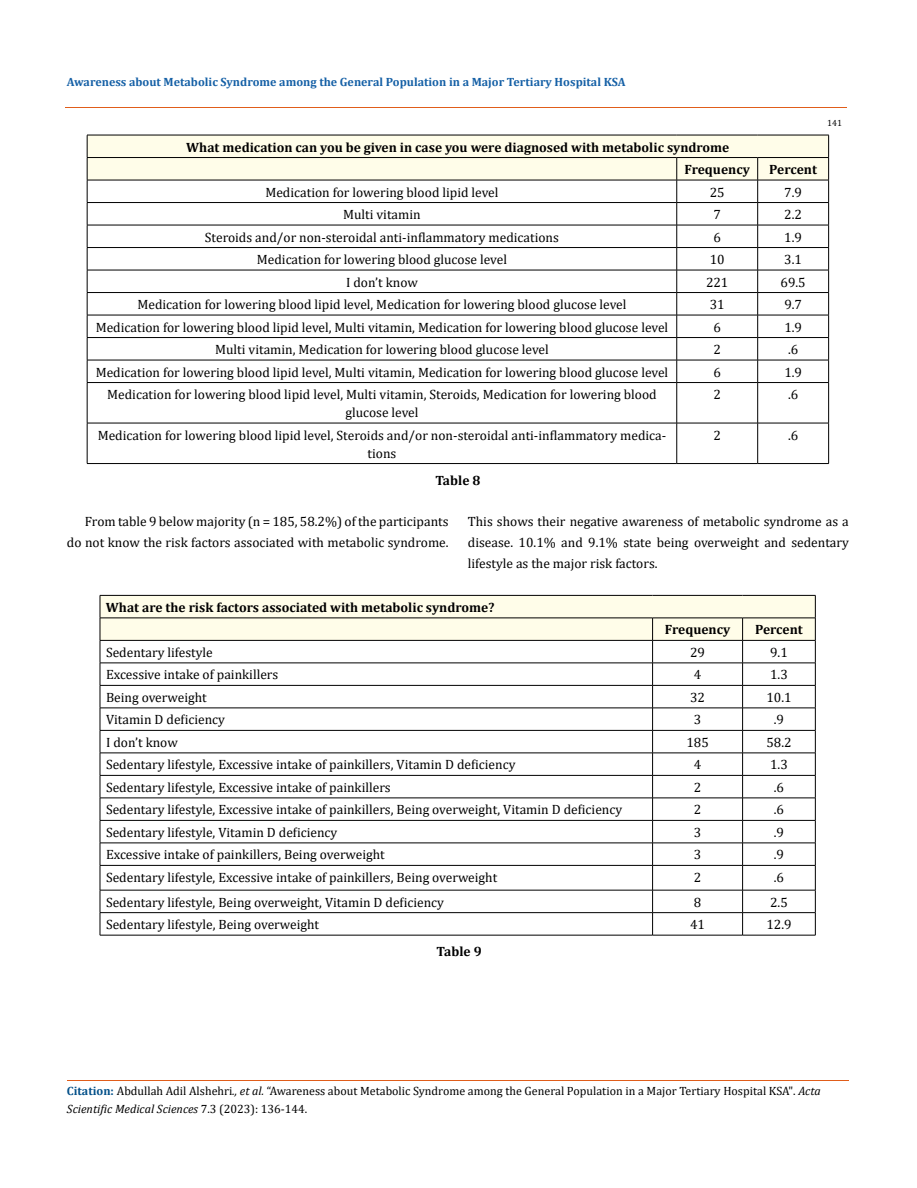
<style>
.page{position:relative;width:917px;height:1188px;background:#fff}
.page>*{position:absolute;margin:0;border:0;box-sizing:border-box;transform-origin:0 0}
.t1{font:13.5px/21px "Cambria";color:#000;text-align:center}
.t2{font:700 13.5px/22.5px "Cambria";color:#000}
.t3{font:12px/18px "Cambria";color:#000}
.t4{font:700 12px "Cambria";color:#1560a6}
.t5{font:9px "Cambria";color:#000}
.s1{font-weight:700;color:#035089}
.s2{font-style:italic}
</style>
<div class="page">
<svg style="left:87px;top:135px;width:742px;height:247px"></svg>
<hr style="left:87px;top:382px;width:589px;height:1px;background:#000">
<hr style="left:87px;top:383px;width:1px;height:40px;background:#000">
<hr style="left:676px;top:382px;width:81px;height:1px;background:#000">
<hr style="left:676px;top:383px;width:1px;height:40px;background:#000">
<hr style="left:757px;top:382px;width:71px;height:1px;background:#000">
<hr style="left:757px;top:383px;width:1px;height:40px;background:#000">
<hr style="left:828px;top:383px;width:1px;height:40px;background:#000">
<hr style="left:87px;top:423px;width:589px;height:1px;background:#000">
<hr style="left:87px;top:423px;width:1px;height:40px;background:#000">
<hr style="left:676px;top:423px;width:81px;height:1px;background:#000">
<hr style="left:676px;top:423px;width:1px;height:40px;background:#000">
<hr style="left:757px;top:423px;width:71px;height:1px;background:#000">
<hr style="left:757px;top:423px;width:1px;height:40px;background:#000">
<hr style="left:828px;top:423px;width:1px;height:40px;background:#000">
<hr style="left:87px;top:463px;width:589px;height:1px;background:#000">
<hr style="left:676px;top:463px;width:81px;height:1px;background:#000">
<hr style="left:757px;top:463px;width:71px;height:1px;background:#000">
<svg style="left:100px;top:595px;width:716px;height:340px"></svg>
<hr style="left:100px;top:935px;width:552px;height:1px;background:#000">
<hr style="left:652px;top:935px;width:90px;height:1px;background:#000">
<hr style="left:742px;top:935px;width:73px;height:1px;background:#000">
<hr style="left:65px;top:108px;width:782px;height:1px;background:#e05d1a">
<hr style="left:67px;top:1080px;width:781px;height:1px;background:#e05d1a">
<p class="t4" style="left:67px;top:73px;width:560px">Awareness about Metabolic Syndrome among the General Population in a Major Tertiary Hospital KSA</p>
<p class="t2" style="left:684px;top:135px;width:67px;text-indent:-498px">What medication can you be given in case you were diagnosed with metabolic syndrome<br>Frequency</p>
<p class="t5" style="left:827px;top:118px;width:16px">141</p>
<p class="t2" style="left:769px;top:158px;width:49px">Percent</p>
<p class="t1" style="left:265px;top:181px;width:235px">Medication for lowering blood lipid level</p>
<p class="t1" style="left:709px;top:181px;width:16px">25</p>
<p class="t1" style="left:784px;top:181px;width:19px">7.9</p>
<p class="t1" style="left:343px;top:204px;width:79px">Multi vitamin</p>
<p class="t1" style="left:713px;top:204px;width:9px">7</p>
<p class="t1" style="left:784px;top:204px;width:19px">2.2</p>
<p class="t1" style="left:205px;top:226px;width:355px">Steroids and/or non-steroidal anti-inflammatory medications</p>
<p class="t1" style="left:713px;top:226px;width:9px">6</p>
<p class="t1" style="left:784px;top:226px;width:19px">1.9</p>
<p class="t1" style="left:257px;top:249px;width:252px">Medication for lowering blood glucose level</p>
<p class="t1" style="left:709px;top:249px;width:16px">10</p>
<p class="t1" style="left:784px;top:249px;width:19px">3.1</p>
<p class="t1" style="left:346px;top:271px;width:73px">I don’t know</p>
<p class="t1" style="left:706px;top:271px;width:24px">221</p>
<p class="t1" style="left:780px;top:271px;width:27px">69.5</p>
<p class="t1" style="left:137px;top:294px;width:490px">Medication for lowering blood lipid level, Medication for lowering blood glucose level</p>
<p class="t1" style="left:709px;top:294px;width:16px">31</p>
<p class="t1" style="left:784px;top:294px;width:19px">9.7</p>
<p class="t1" style="left:96px;top:316px;width:574px">Medication for lowering blood lipid level, Multi vitamin, Medication for lowering blood glucose level</p>
<p class="t1" style="left:713px;top:316px;width:9px">6</p>
<p class="t1" style="left:784px;top:316px;width:19px">1.9</p>
<p class="t1" style="left:215px;top:339px;width:335px">Multi vitamin, Medication for lowering blood glucose level</p>
<p class="t1" style="left:713px;top:339px;width:9px">2</p>
<p class="t1" style="left:788px;top:339px;width:12px">.6</p>
<p class="t1" style="left:96px;top:361px;width:574px">Medication for lowering blood lipid level, Multi vitamin, Medication for lowering blood glucose level</p>
<p class="t1" style="left:713px;top:361px;width:9px">6</p>
<p class="t1" style="left:784px;top:361px;width:19px">1.9</p>
<p class="t1" style="left:107px;top:385px;width:551px;line-height:18px">Medication for lowering blood lipid level, Multi vitamin, Steroids, Medication for lowering blood glucose level</p>
<p class="t1" style="left:713px;top:384px;width:9px">2</p>
<p class="t1" style="left:788px;top:384px;width:12px">.6</p>
<p class="t1" style="left:98px;top:426px;width:570px;line-height:18px">Medication for lowering blood lipid level, Steroids and/or non-steroidal anti-inflammatory medica&shy;tions</p>
<p class="t1" style="left:713px;top:424px;width:9px">2</p>
<p class="t1" style="left:788px;top:424px;width:12px">.6</p>
<p class="t2" style="left:435px;top:468px;width:47px">Table 8</p>
<p class="t1" style="left:67px;top:510px;width:383px;text-align:right">From table 9 below majority (n = 185, 58.2%) of the participants do not know the risk factors associated with metabolic syndrome.</p>
<p class="t1" style="left:468px;top:510px;width:382px;text-align:justify">This shows their negative awareness of metabolic syndrome as a disease. 10.1% and 9.1% state being overweight and sedentary lifestyle as the major risk factors.</p>
<p class="t2" style="left:106px;top:596px;width:390px">What are the risk factors associated with metabolic syndrome?</p>
<p class="t2" style="left:665px;top:618px;width:67px">Frequency</p>
<p class="t2" style="left:755px;top:618px;width:49px">Percent</p>
<p class="t1" style="left:106px;top:642px;width:108px">Sedentary lifestyle</p>
<p class="t1" style="left:690px;top:642px;width:16px">29</p>
<p class="t1" style="left:770px;top:642px;width:19px">9.1</p>
<p class="t1" style="left:106px;top:664px;width:174px">Excessive intake of painkillers</p>
<p class="t1" style="left:693px;top:664px;width:9px">4</p>
<p class="t1" style="left:770px;top:664px;width:19px">1.3</p>
<p class="t1" style="left:106px;top:687px;width:102px">Being overweight</p>
<p class="t1" style="left:690px;top:687px;width:16px">32</p>
<p class="t1" style="left:766px;top:687px;width:27px">10.1</p>
<p class="t1" style="left:106px;top:709px;width:120px">Vitamin D deficiency</p>
<p class="t1" style="left:694px;top:709px;width:9px">3</p>
<p class="t1" style="left:773px;top:709px;width:12px">.9</p>
<p class="t1" style="left:106px;top:732px;width:73px">I don’t know</p>
<p class="t1" style="left:686px;top:732px;width:24px">185</p>
<p class="t1" style="left:766px;top:732px;width:27px">58.2</p>
<p class="t1" style="left:106px;top:754px;width:411px">Sedentary lifestyle, Excessive intake of painkillers, Vitamin D deficiency</p>
<p class="t1" style="left:693px;top:754px;width:9px">4</p>
<p class="t1" style="left:770px;top:754px;width:19px">1.3</p>
<p class="t1" style="left:106px;top:777px;width:286px">Sedentary lifestyle, Excessive intake of painkillers</p>
<p class="t1" style="left:694px;top:777px;width:9px">2</p>
<p class="t1" style="left:773px;top:777px;width:12px">.6</p>
<p class="t1" style="left:106px;top:799px;width:517px">Sedentary lifestyle, Excessive intake of painkillers, Being overweight, Vitamin D deficiency</p>
<p class="t1" style="left:694px;top:799px;width:9px">2</p>
<p class="t1" style="left:773px;top:799px;width:12px">.6</p>
<p class="t1" style="left:106px;top:822px;width:233px">Sedentary lifestyle, Vitamin D deficiency</p>
<p class="t1" style="left:694px;top:822px;width:9px">3</p>
<p class="t1" style="left:773px;top:822px;width:12px">.9</p>
<p class="t1" style="left:106px;top:844px;width:280px">Excessive intake of painkillers, Being overweight</p>
<p class="t1" style="left:694px;top:844px;width:9px">3</p>
<p class="t1" style="left:773px;top:844px;width:12px">.9</p>
<p class="t1" style="left:106px;top:867px;width:393px">Sedentary lifestyle, Excessive intake of painkillers, Being overweight</p>
<p class="t1" style="left:694px;top:867px;width:9px">2</p>
<p class="t1" style="left:773px;top:867px;width:12px">.6</p>
<p class="t1" style="left:106px;top:892px;width:339px">Sedentary lifestyle, Being overweight, Vitamin D deficiency</p>
<p class="t1" style="left:694px;top:892px;width:9px">8</p>
<p class="t1" style="left:770px;top:892px;width:19px">2.5</p>
<p class="t1" style="left:106px;top:914px;width:214px">Sedentary lifestyle, Being overweight</p>
<p class="t1" style="left:690px;top:914px;width:16px">41</p>
<p class="t1" style="left:766px;top:914px;width:27px">12.9</p>
<p class="t2" style="left:436px;top:940px;width:47px">Table 9</p>
<p class="t3" style="left:67px;top:1082px;width:755px"><span class="s1">Citation:</span> Abdullah Adil Alshehri<span class="s2">., et al.</span> “Awareness about Metabolic Syndrome among the General Population in a Major Tertiary Hospital KSA". <span class="s2">Acta<br>Scientific Medical Sciences</span> 7.3 (2023): 136-144.</p>
</div>
